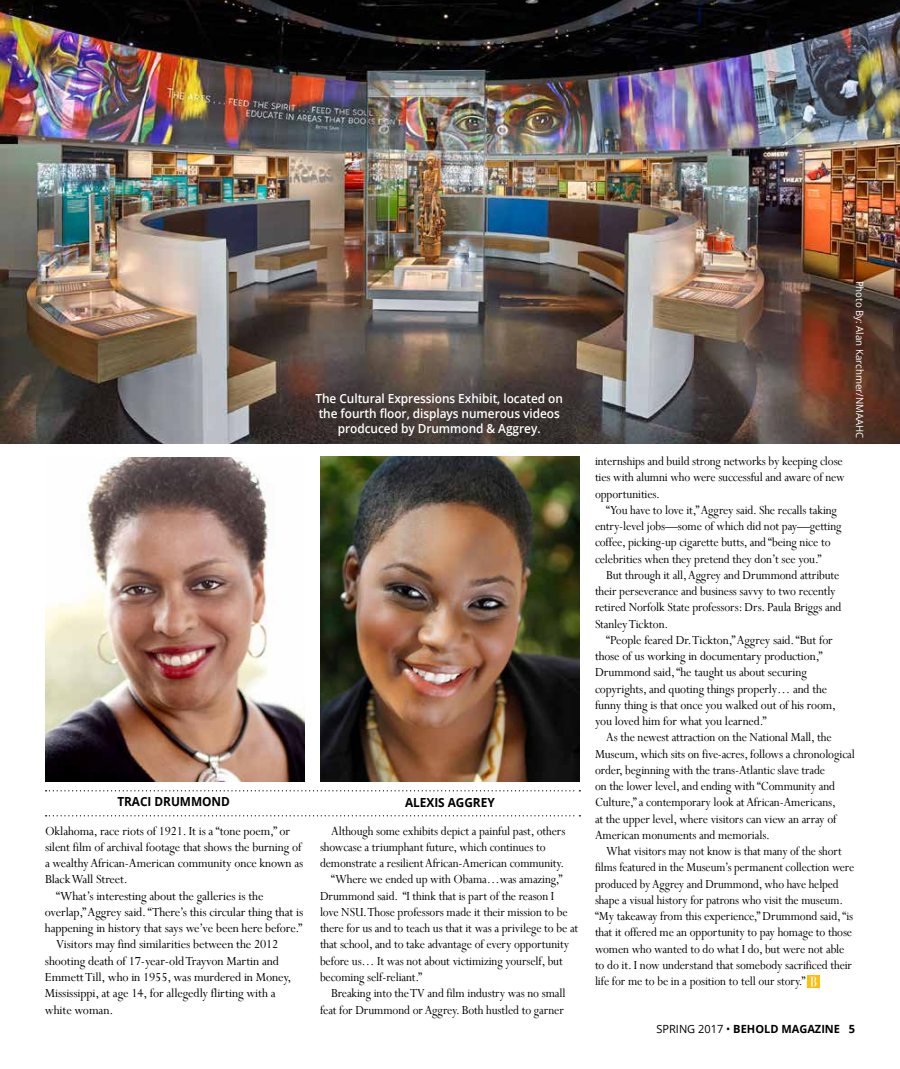
<style>
.page{position:relative;width:900px;height:1069px;background:#fff}
.page>*{position:absolute;margin:0;border:0;box-sizing:border-box;transform-origin:0 0}
.t1{font:13.75px/16.2px "Perpetua";letter-spacing:-.01em;color:#000;scale:.94 1}
.t2{font:13.75px "Perpetua";letter-spacing:-.01em;color:#000}
.t3{font:13.75px/16.2px "Perpetua";letter-spacing:-.01em;color:#000;scale:.92 1}
.t4{font:13.75px/16.2px "Perpetua";letter-spacing:-.01em;color:#000;scale:.96 1}
.t5{font:600 12.5px/15px "Open Sans";letter-spacing:-.005em;color:#fff;text-align:center;scale:.95 1}
.t6{font:700 12.5px "Open Sans";letter-spacing:-.005em;color:#000;scale:.95 1}
.t7{font:700 11.25px "Open Sans";color:#000}
.t8{font:10px "Open Sans";color:#fff}
.s1{font-weight:400}
</style>
<div class="page">
<img style="left:0;top:0;width:900px;height:443px">
<img style="left:320px;top:457px;width:260px;height:324px">
<img style="left:45px;top:457px;width:260px;height:324px">
<svg style="left:808px;top:975px;width:12px;height:13px"></svg>
<svg style="left:811px;top:976px;width:5px;height:10px"></svg>
<svg style="left:46px;top:815px;width:534px;height:1px"></svg>
<svg style="left:46px;top:790px;width:534px;height:1px"></svg>
<p class="t5" style="left:316px;top:391px;width:262px">The Cultural Expressions Exhibit, located on the fourth floor, displays numerous videos prodcuced by Drummond &amp; Aggrey.</p>
<p class="t6" style="left:117px;top:793px;width:120px">TRACI DRUMMOND</p>
<p class="t6" style="left:405px;top:794px;width:96px">ALEXIS AGGREY</p>
<p class="t2" style="left:45px;top:822px;width:246px">Oklahoma, race riots of 1921. It is a “tone poem,” or</p>
<p class="t2" style="left:45px;top:838px;width:258px">silent film of archival footage that shows the burning of</p>
<p class="t2" style="left:45px;top:854px;width:260px">a wealthy African-American community once known as</p>
<p class="t2" style="left:45px;top:871px;width:84px">Black Wall Street.</p>
<p class="t2" style="left:56px;top:887px;width:209px">“What’s interesting about the galleries is the</p>
<p class="t2" style="left:45px;top:903px;width:260px">overlap,” Aggrey said. “There’s this circular thing that is</p>
<p class="t2" style="left:45px;top:919px;width:259px">happening in history that says we’ve been here before.”</p>
<p class="t2" style="left:56px;top:936px;width:224px">Visitors may find similarities between the 2012</p>
<p class="t2" style="left:45px;top:952px;width:236px">shooting death of 17-year-old Trayvon Martin and</p>
<p class="t2" style="left:45px;top:968px;width:248px">Emmett Till, who in 1955, was murdered in Money,</p>
<p class="t2" style="left:45px;top:984px;width:232px">Mississippi, at age 14, for allegedly flirting with a</p>
<p class="t2" style="left:45px;top:1001px;width:70px">white woman.</p>
<p class="t1" style="left:331px;top:822px;width:251px">Although some exhibits depict a painful past, others</p>
<p class="t1" style="left:320px;top:838px;width:242px">showcase a triumphant future, which continues to</p>
<p class="t1" style="left:320px;top:855px;width:261px">demonstrate a resilient African-American community.</p>
<p class="t1" style="left:331px;top:871px;width:248px">“Where we ended up with Obama…was amazing,”</p>
<p class="t1" style="left:320px;top:887px;width:251px">Drummond said. “I think that is part of the reason I</p>
<p class="t1" style="left:320px;top:903px;width:265px">love NSU. Those professors made it their mission to be</p>
<p class="t1" style="left:320px;top:920px;width:276px">there for us and to teach us that it was a privilege to be at</p>
<p class="t1" style="left:320px;top:936px;width:266px">that school, and to take advantage of every opportunity</p>
<p class="t1" style="left:320px;top:952px;width:260px">before us… It was not about victimizing yourself, but</p>
<p class="t1" style="left:320px;top:968px;width:110px">becoming self-reliant.”</p>
<p class="t1" style="left:331px;top:985px;width:251px">Breaking into the TV and film industry was no small</p>
<p class="t1" style="left:320px;top:1001px;width:261px">feat for Drummond or Aggrey. Both hustled to garner</p>
<p class="t8" style="left:867px;top:280px;width:159px;rotate:90deg">Photo By: Alan Karchmer/NMAAHC</p>
<p class="t1" style="left:595px;top:453px;width:267px">internships and build strong networks by keeping close ties with alumni who were successful and aware of new opportunities.</p>
<p class="t1" style="left:595px;top:501px;width:264px;text-indent:11px">“You have to love it,” Aggrey said. She recalls taking entry-level jobs—some of which did not pay—getting coffee, picking-up cigarette butts, and “being nice to celebrities when they pretend they don’t see you.”</p>
<p class="t1" style="left:595px;top:566px;width:264px;text-indent:11px">But through it all, Aggrey and Drummond attribute their perseverance and business savvy to two recently retired Norfolk State professors: Drs. Paula Briggs and Stanley Tickton.</p>
<p class="t4" style="left:595px;top:631px;width:253px;text-indent:11px">“People feared Dr. Tickton,” Aggrey said. “But for those of us working in documentary production,” Drummond said, “he taught us about securing copyrights, and quoting things properly… and the funny thing is that once you walked out of his room, you loved him for what you learned.”</p>
<p class="t1" style="left:595px;top:729px;width:278px;text-indent:11px">As the newest attraction on the National Mall, the Museum, which sits on five-acres, follows a chronological order, beginning with the trans-Atlantic slave trade<br>on the lower level, and ending with “Community and Culture,” a contemporary look at African-Americans,<br>at the upper level, where visitors can view an array of American monuments and memorials.</p>
<p class="t3" style="left:595px;top:843px;width:283px;text-indent:11px">What visitors may not know is that many of the short films featured in the Museum’s permanent collection were produced by Aggrey and Drummond, who have helped shape a visual history for patrons who visit the museum. “My takeaway from this experience,” Drummond said, “is that it offered me an opportunity to pay homage to those women who wanted to do what I do, but were not able to do it. I now understand that somebody sacrificed their life for me to be in a position to tell our story.”</p>
<p class="t7" style="left:656px;top:1020px;width:200px"><span class="s1">SPRING 2017 •</span> BEHOLD MAGAZINE 5</p>
</div>
